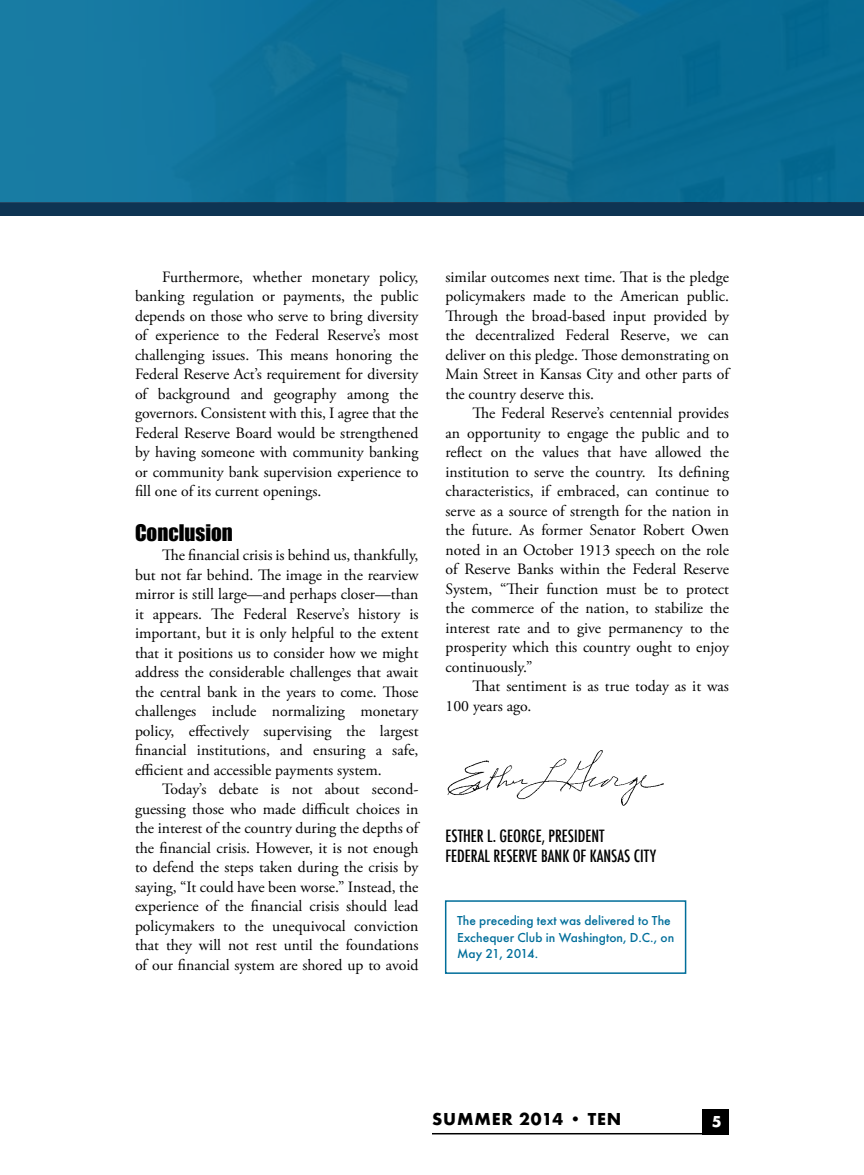
<style>
.page{position:relative;width:864px;height:1175px;background:#fff}
.page>*{position:absolute;margin:0;border:0;box-sizing:border-box;transform-origin:0 0}
.t1{font:21px "Impact";color:#000}
.t2{font:700 18px "Futura T";letter-spacing:.05em;color:#000}
.t3{font:500 condensed 16.5px/19.8px "Futura";color:#000}
.t4{font:700 16.5px "Futura T";color:#fff}
.t5{font:15.75px/19.5px "Adobe Garamond Pro";color:#000;text-align:justify}
.t6{font:500 13.5px/16.2px "Futura T";color:#006e9a}
</style>
<div class="page">
<div style="left:703px;top:1108px;width:26px;height:26px;background:#000"></div>
<hr style="left:432px;top:1132px;width:297px;height:2px;background:#000">
<img style="left:447px;top:750px;width:217px;height:56px">
<div style="left:445px;top:900px;width:241px;height:74px;border:2px solid #006e9a"></div>
<div style="left:0;top:202px;width:864px;height:14px;background:#0e3453"></div>
<img style="left:0;top:0;width:864px;height:202px">
<p class="t5" style="left:135px;top:267px;width:285px;text-indent:27px">Furthermore, whether monetary policy, banking regulation or payments, the public depends on those who serve to bring diversity of experience to the Federal Reserve’s most challenging issues. This means honoring the Federal Reserve Act’s requirement for diversity of background and geography among the governors. Consistent with this, I agree that the Federal Reserve Board would be strengthened by having someone with community banking or community bank supervision experience to fill one of its current openings.</p>
<h1 class="t1" style="left:135px;top:516px;width:99px">Conclusion</h1>
<p class="t5" style="left:135px;top:546px;width:285px;text-indent:27px">The financial crisis is behind us, thankfully, but not far behind. The image in the rearview mirror is still large—and perhaps closer—than it appears. The Federal Reserve’s history is important, but it is only helpful to the extent that it positions us to consider how we might address the considerable challenges that await the central bank in the years to come. Those challenges include normalizing monetary policy, effectively supervising the largest financial institutions, and ensuring a safe, efficient and accessible payments system.</p>
<p class="t5" style="left:135px;top:780px;width:285px;text-indent:27px">Today’s debate is not about second&shy;guessing those who made difficult choices in the interest of the country during the depths of the financial crisis. However, it is not enough to defend the steps taken during the crisis by saying, “It could have been worse.” Instead, the experience of the financial crisis should lead policymakers to the unequivocal conviction that they will not rest until the foundations of our financial system are shored up to avoid</p>
<p class="t5" style="left:446px;top:267px;width:285px">similar outcomes next time. That is the pledge policymakers made to the American public.<br>Through the broad-based input provided by the decentralized Federal Reserve, we can deliver on this pledge. Those demonstrating on Main Street in Kansas City and other parts of the country deserve this.</p>
<p class="t5" style="left:446px;top:404px;width:285px;text-indent:27px">The Federal Reserve’s centennial provides an opportunity to engage the public and to reflect on the values that have allowed the institution to serve the country. Its defining characteristics, if embraced, can continue to serve as a source of strength for the nation in the future. As former Senator Robert Owen noted in an October 1913 speech on the role of Reserve Banks within the Federal Reserve System, “Their function must be to protect the commerce of the nation, to stabilize the interest rate and to give permanency to the prosperity which this country ought to enjoy continuously.”</p>
<p class="t5" style="left:446px;top:677px;width:285px;text-indent:27px">That sentiment is as true today as it was<br>100 years ago.</p>
<p class="t3" style="left:446px;top:826px;width:212px">ESTHER L. GEORGE, PRESIDENT<br>FEDERAL RESERVE BANK OF KANSAS CITY</p>
<p class="t6" style="left:457px;top:912px;width:219px">The preceding text was delivered to The<br>Exchequer Club in Washington, D.C., on<br>May 21, 2014.</p>
<p class="t2" style="left:432px;top:1108px;width:191px">SUMMER 2014 • TEN</p>
<p class="t4" style="left:712px;top:1111px;width:11px">5</p>
</div>
